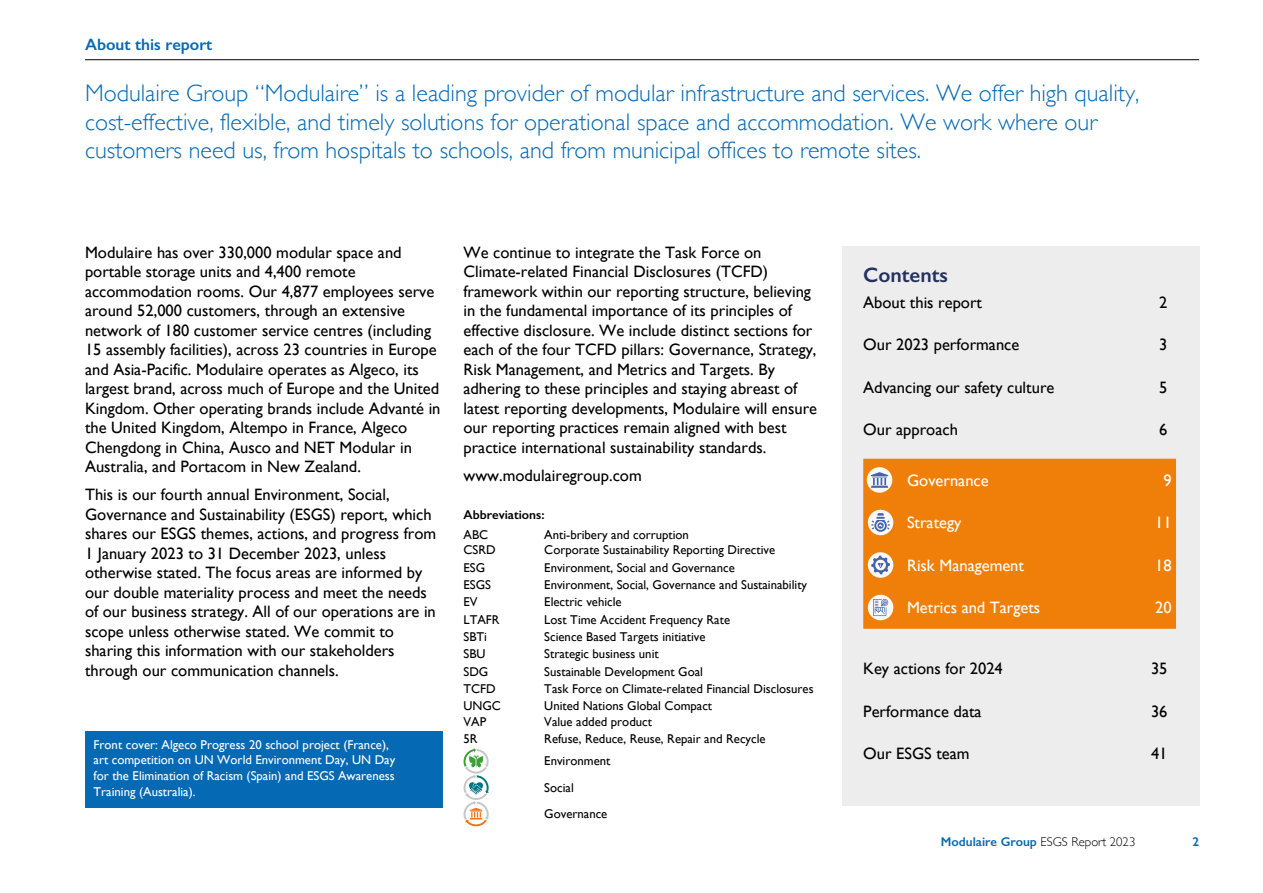
<style>
.page{position:relative;width:1263px;height:893px;background:#fff}
.page>*{position:absolute;margin:0;border:0;box-sizing:border-box;transform-origin:0 0}
.t1{font:300 24px/28.5px "Gill Sans";color:#0669b3}
.t2{font:600 21px "Gill Sans";color:#25315f}
.t3{font:16.5px/19.5px "Gill Sans";color:#000}
.t4{font:16.5px "Gill Sans";color:#fff}
.t5{font:600 16.5px "Gill Sans";color:#0669b3}
.t6{font:12.75px/15.8px "Gill Sans";color:#000}
.t7{font:12.75px/15.8px "Gill Sans";color:#fff}
.t8{font:600 12.75px "Gill Sans";color:#0669b3}
.t9{font:600 12.75px "Gill Sans";color:#000}
.s1{font-weight:300;color:#000}
</style>
<div class="page">
<hr style="left:85px;top:59px;width:1114px;height:1px;background:#000">
<div style="left:842px;top:247px;width:357px;height:559px;background:#ededed"></div>
<div style="left:863px;top:459px;width:313px;height:170px;background:#f07f09"></div>
<div style="left:867px;top:467px;width:25px;height:26px;background:#f9f9f8;border-radius:50%"></div>
<svg style="left:871px;top:472px;width:17px;height:16px"></svg>
<div style="left:868px;top:510px;width:25px;height:25px;background:#f9f9f8;border-radius:50%"></div>
<svg style="left:871px;top:513px;width:19px;height:19px"></svg>
<svg style="left:868px;top:552px;width:25px;height:26px"></svg>
<svg style="left:871px;top:556px;width:19px;height:18px"></svg>
<div style="left:868px;top:595px;width:25px;height:25px;background:#f9f9f8;border-radius:50%"></div>
<svg style="left:873px;top:599px;width:15px;height:17px"></svg>
<svg style="left:463px;top:748px;width:26px;height:78px"></svg>
<div style="left:85px;top:731px;width:357px;height:77px;background:#0669b3"></div>
<p class="t5" style="left:85px;top:34px;width:129px">About this report</p>
<p class="t1" style="left:85px;top:78px;width:1056px">Modulaire Group “Modulaire” is a leading provider of modular infrastructure and services. We offer high quality, cost‑effective, flexible, and timely solutions for operational space and accommodation. We work where our customers need us, from hospitals to schools, and from municipal offices to remote sites.</p>
<p class="t3" style="left:85px;top:242px;width:357px">Modulaire has over 330,000 modular space and portable storage units and 4,400 remote accommodation rooms. Our 4,877 employees serve around 52,000 customers, through an extensive network of 180 customer service centres (including 15 assembly facilities), across 23 countries in Europe and Asia-Pacific. Modulaire operates as Algeco, its largest brand, across much of Europe and the United Kingdom. Other operating brands include Advanté in the United Kingdom, Altempo in France, Algeco Chengdong in China, Ausco and NET Modular in Australia, and Portacom in New Zealand.</p>
<p class="t3" style="left:85px;top:485px;width:353px">This is our fourth annual Environment, Social, Governance and Sustainability (ESGS) report, which shares our ESGS themes, actions, and progress from 1 January 2023 to 31 December 2023, unless otherwise stated. The focus areas are informed by our double materiality process and meet the needs of our business strategy. All of our operations are in scope unless otherwise stated. We commit to sharing this information with our stakeholders through our communication channels.</p>
<p class="t7" style="left:94px;top:736px;width:303px">Front cover: Algeco Progress 20 school project (France), art competition on UN World Environment Day, UN Day for the Elimination of Racism (Spain) and ESGS Awareness Training (Australia).</p>
<p class="t3" style="left:463px;top:242px;width:355px">We continue to integrate the Task Force on Climate-related Financial Disclosures (TCFD) framework within our reporting structure, believing in the fundamental importance of its principles of effective disclosure. We include distinct sections for each of the four TCFD pillars: Governance, Strategy, Risk Management, and Metrics and Targets. By adhering to these principles and staying abreast of latest reporting developments, Modulaire will ensure our reporting practices remain aligned with best practice international sustainability standards.</p>
<p class="t3" style="left:463px;top:465px;width:180px">www.modulairegroup.com</p>
<p class="t9" style="left:463px;top:507px;width:82px">Abbreviations:</p>
<p class="t6" style="left:463px;top:526px;width:34px">ABC<br>CSRD</p>
<p class="t6" style="left:544px;top:526px;width:232px">Anti-bribery and corruption<br>Corporate Sustainability Reporting Directive</p>
<p class="t6" style="left:463px;top:559px;width:23px">ESG</p>
<p class="t6" style="left:544px;top:559px;width:192px">Environment, Social and Governance</p>
<p class="t6" style="left:463px;top:577px;width:29px">ESGS</p>
<p class="t6" style="left:544px;top:577px;width:264px">Environment, Social, Governance and Sustainability</p>
<p class="t6" style="left:463px;top:594px;width:16px">EV</p>
<p class="t6" style="left:544px;top:594px;width:79px">Electric vehicle</p>
<p class="t6" style="left:463px;top:611px;width:38px">LTAFR</p>
<p class="t6" style="left:544px;top:611px;width:187px">Lost Time Accident Frequency Rate</p>
<p class="t6" style="left:463px;top:629px;width:25px">SBTi</p>
<p class="t6" style="left:544px;top:629px;width:163px">Science Based Targets initiative</p>
<p class="t6" style="left:463px;top:646px;width:24px">SBU</p>
<p class="t6" style="left:544px;top:646px;width:116px">Strategic business unit</p>
<p class="t6" style="left:463px;top:663px;width:26px">SDG</p>
<p class="t6" style="left:544px;top:663px;width:160px">Sustainable Development Goal</p>
<p class="t6" style="left:463px;top:681px;width:34px">TCFD</p>
<p class="t6" style="left:544px;top:681px;width:271px">Task Force on Climate-related Financial Disclosures</p>
<p class="t6" style="left:463px;top:698px;width:39px">UNGC<br>VAP</p>
<p class="t6" style="left:544px;top:698px;width:169px">United Nations Global Compact<br>Value added product</p>
<p class="t6" style="left:463px;top:731px;width:16px">5R</p>
<p class="t6" style="left:544px;top:728px;width:223px;line-height:21.9px">Refuse, Reduce, Reuse, Repair and Recycle<br>Environment</p>
<p class="t6" style="left:544px;top:774px;width:65px;line-height:26.4px">Social<br>Governance</p>
<p class="t2" style="left:863px;top:262px;width:86px">Contents</p>
<p class="t3" style="left:863px;top:292px;width:120px">About this report</p>
<p class="t3" style="left:1159px;top:292px;width:10px">2</p>
<p class="t3" style="left:863px;top:335px;width:158px">Our 2023 performance</p>
<p class="t3" style="left:1159px;top:335px;width:10px">3</p>
<p class="t3" style="left:863px;top:377px;width:193px">Advancing our safety culture</p>
<p class="t3" style="left:1159px;top:377px;width:10px">5</p>
<p class="t3" style="left:863px;top:420px;width:96px">Our approach</p>
<p class="t3" style="left:1159px;top:420px;width:10px">6</p>
<p class="t4" style="left:907px;top:470px;width:83px">Governance</p>
<p class="t4" style="left:1163px;top:470px;width:10px">9</p>
<p class="t4" style="left:907px;top:513px;width:56px">Strategy</p>
<p class="t4" style="left:1155px;top:513px;width:18px">11</p>
<p class="t4" style="left:907px;top:555px;width:118px">Risk Management</p>
<p class="t4" style="left:1155px;top:555px;width:18px">18</p>
<p class="t4" style="left:907px;top:598px;width:135px">Metrics and Targets</p>
<p class="t4" style="left:1155px;top:598px;width:18px">20</p>
<p class="t3" style="left:863px;top:659px;width:141px">Key actions for 2024</p>
<p class="t3" style="left:1151px;top:659px;width:18px">35</p>
<p class="t3" style="left:863px;top:701px;width:120px">Performance data</p>
<p class="t3" style="left:1151px;top:701px;width:18px">36</p>
<p class="t3" style="left:863px;top:744px;width:108px">Our ESGS team</p>
<p class="t3" style="left:1151px;top:744px;width:18px">41</p>
<p class="t8" style="left:941px;top:834px;width:196px">Modulaire Group <span class="s1">ESGS Report 2023</span></p>
<p class="t8" style="left:1192px;top:834px;width:8px">2</p>
</div>
